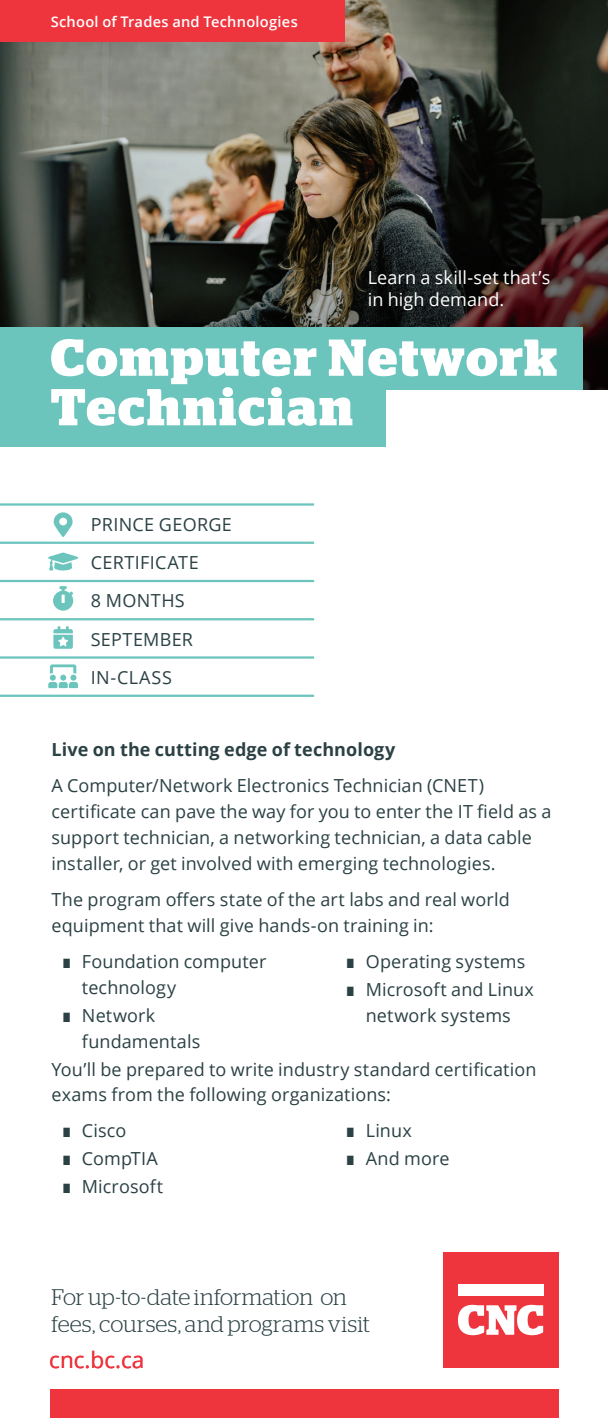
<style>
.page{position:relative;width:608px;height:1418px;background:#fff}
.page>*{position:absolute;margin:0;border:0;box-sizing:border-box;transform-origin:0 0}
.t1{font:700 51.75px/49.5px "Stag";letter-spacing:.04em;color:#fff}
.t2{font:300 22.5px/27px "Stag";letter-spacing:-.005em;color:#2b4144}
.t3{font:22.5px "Open Sans";color:#ee343d}
.t4{font:18px/25.9px "Open Sans";letter-spacing:.005em;color:#2b4144}
.t5{font:18px/21.6px "Open Sans";letter-spacing:.005em;color:#fff}
.t6{font:700 18px "Open Sans";letter-spacing:.005em;color:#2b4144}
.t7{font:600 14.62px "Open Sans";letter-spacing:.02em;color:#fff}
.s1{font-family:"Arial Unicode MS"}
</style>
<div class="page">
<img style="left:0;top:0;width:608px;height:390px">
<div style="left:0;top:327px;width:582px;height:63px;background:#6bc5bd"></div>
<div style="left:0;top:384px;width:385px;height:62px;background:#6bc5bd"></div>
<hr style="left:0;top:503px;width:314px;height:2px;background:#6bc5bd">
<hr style="left:0;top:541px;width:314px;height:3px;background:#6bc5bd">
<hr style="left:0;top:580px;width:314px;height:2px;background:#6bc5bd">
<hr style="left:0;top:618px;width:314px;height:2px;background:#6bc5bd">
<hr style="left:0;top:656px;width:314px;height:2px;background:#6bc5bd">
<hr style="left:0;top:694px;width:314px;height:3px;background:#6bc5bd">
<svg style="left:54px;top:512px;width:19px;height:25px"></svg>
<svg style="left:48px;top:552px;width:30px;height:18px"></svg>
<svg style="left:53px;top:586px;width:20px;height:24px"></svg>
<svg style="left:53px;top:626px;width:20px;height:23px"></svg>
<svg style="left:48px;top:664px;width:30px;height:24px"></svg>
<div style="left:442px;top:1251px;width:116px;height:116px;background:#ee343d"></div>
<svg style="left:458px;top:1304px;width:85px;height:31px"></svg>
<div style="left:458px;top:1284px;width:85px;height:11px;background:#fff"></div>
<div style="left:50px;top:1389px;width:508px;height:29px;background:#ee343d"></div>
<div style="left:0;top:0;width:344px;height:42px;background:#ee343d"></div>
<p class="t7" style="left:51px;top:11px;width:248px">School of Trades and Technologies</p>
<p class="t5" style="left:368px;top:266px;width:184px">Learn a skill-set that’s in high demand.</p>
<h1 class="t1" style="left:51px;top:333px;width:507px">Computer Network<br>Technician</h1>
<p class="t4" style="left:91px;top:505px;width:142px;line-height:38.2px">PRINCE GEORGE<br>CERTIFICATE<br>8 MONTHS<br>SEPTEMBER<br>IN-CLASS</p>
<p class="t6" style="left:52px;top:737px;width:345px">Live on the cutting edge of technology</p>
<p class="t4" style="left:52px;top:772px;width:501px">A Computer/Network Electronics Technician (CNET) certificate can pave the way for you to enter the IT field as a support technician, a networking technician, a data cable installer, or get involved with emerging technologies.</p>
<p class="t4" style="left:52px;top:886px;width:459px">The program offers state of the art labs and real world equipment that will give hands-on training in:</p>
<p class="t4" style="left:82px;top:948px;width:186px;text-indent:-20px"><span class="s1">∎</span> Foundation computer technology</p>
<p class="t4" style="left:82px;top:1002px;width:120px;text-indent:-20px"><span class="s1">∎</span> Network fundamentals</p>
<p class="t4" style="left:345px;top:947px;width:190px;line-height:27.9px"><span class="s1">∎</span> Operating systems <span class="s1">∎</span> Microsoft and Linux</p>
<p class="t4" style="left:366px;top:1001px;width:146px">network systems</p>
<p class="t4" style="left:52px;top:1055px;width:486px">You’ll be prepared to write industry standard certification exams from the following organizations:</p>
<p class="t4" style="left:62px;top:1116px;width:103px;line-height:27.9px"><span class="s1">∎</span> Cisco<br><span class="s1">∎</span> CompTIA <span class="s1">∎</span> Microsoft</p>
<p class="t4" style="left:345px;top:1116px;width:105px;line-height:27.9px"><span class="s1">∎</span> Linux<br><span class="s1">∎</span> And more</p>
<p class="t2" style="left:52px;top:1283px;width:320px">For up-to-date information on fees, courses, and programs visit</p>
<p class="t3" style="left:49px;top:1344px;width:96px">cnc.bc.ca</p>
</div>
